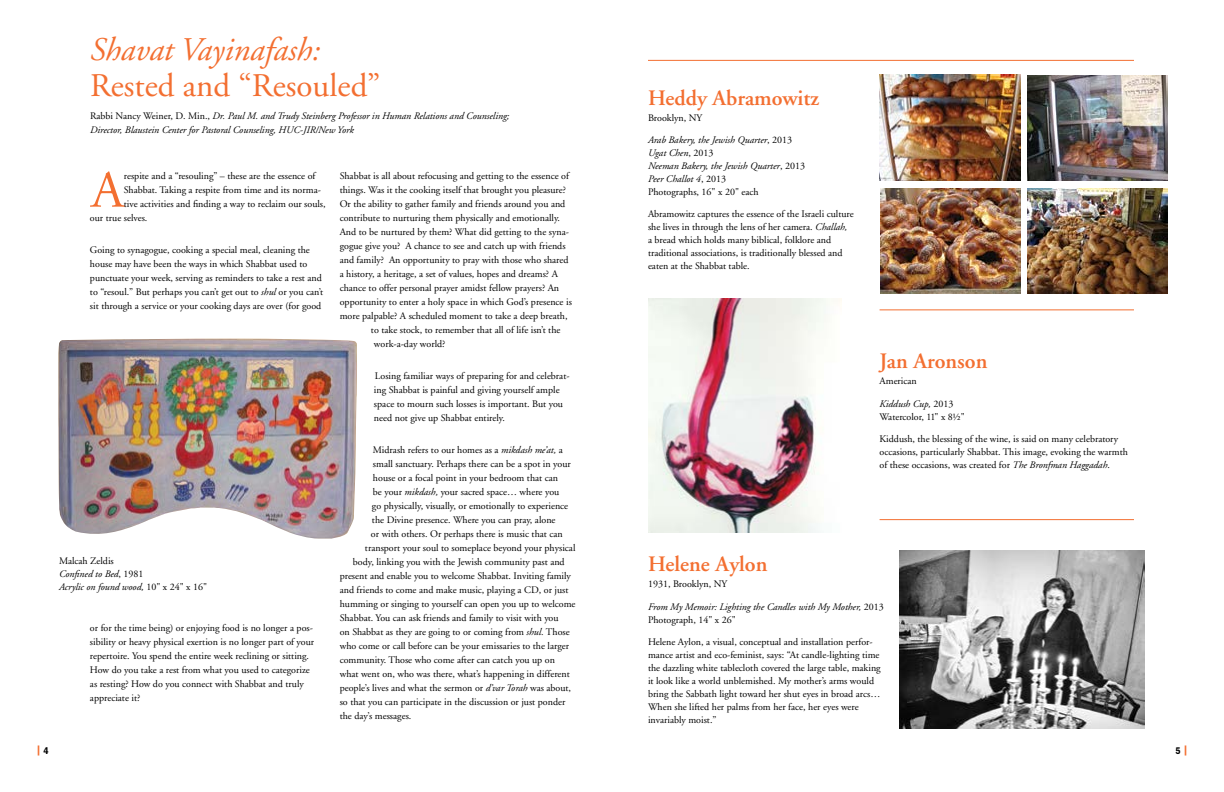
<style>
.page{position:relative;width:1224px;height:792px;background:#fff}
.page>*{position:absolute;margin:0;border:0;box-sizing:border-box;transform-origin:0 0}
.t1{font:52.2px "Adobe Garamond";color:#f36f31}
.t2{font:33px "Adobe Garamond";color:#f36f31}
.t3{font:italic 33px "Adobe Garamond";color:#f36f31}
.t4{font:600 22px "Adobe Garamond";color:#f36f31}
.t5{font:10px/13px "Adobe Garamond";color:#000}
.t6{font:italic 10px/13px "Adobe Garamond";color:#000}
.t7{font:10px "ITC Franklin Gothic Std Dm Cd";color:#f36f31}
.t8{font:10px "ITC Franklin Gothic Std Dm Cd";color:#000}
.s1{font-style:normal}
.s2{font-style:italic}
.s3{color:#000}
.s4{color:#f36f31}
</style>
<div class="page">
<img style="left:58px;top:339px;width:299px;height:200px">
<img style="left:900px;top:551px;width:245px;height:178px">
<img style="left:1028px;top:75px;width:140px;height:105px">
<img style="left:880px;top:75px;width:141px;height:105px">
<img style="left:881px;top:189px;width:140px;height:105px">
<img style="left:1028px;top:189px;width:140px;height:105px">
<hr style="left:880px;top:519px;width:254px;height:1px;background:#f36f31">
<hr style="left:880px;top:310px;width:254px;height:1px;background:#f36f31">
<hr style="left:648px;top:60px;width:486px;height:1px;background:#f36f31">
<img style="left:648px;top:299px;width:194px;height:233px">
<h2 class="t3" style="left:90px;top:32px;width:232px">Shavat Vayinafash:</h2>
<h2 class="t2" style="left:90px;top:68px;width:292px">Rested and “Resouled”</h2>
<p class="t6" style="left:90px;top:109px;width:421px;line-height:14px"><span class="s1">Rabbi Nancy Weiner, D. Min.,</span> Dr. Paul M. and Trudy Steinberg Professor in Human Relations and Counseling;<br>Director, Blaustein Center for Pastoral Counseling, HUC-JIR/New York</p>
<h1 class="t1" style="left:91px;top:162px;width:34px">A</h1>
<p class="t5" style="left:124px;top:169px;width:193px">respite and a “resouling” – these are the essence of</p>
<p class="t5" style="left:340px;top:169px;width:231px">Shabbat is all about refocusing and getting to the essence of</p>
<p class="t5" style="left:340px;top:183px;width:228px">things. Was it the cooking itself that brought you pleasure?</p>
<p class="t5" style="left:340px;top:197px;width:227px">Or the ability to gather family and friends around you and</p>
<p class="t5" style="left:340px;top:211px;width:222px">contribute to nurturing them physically and emotionally.</p>
<p class="t5" style="left:340px;top:225px;width:231px">And to be nurtured by them? What did getting to the syna-</p>
<p class="t5" style="left:340px;top:239px;width:227px">gogue give you? A chance to see and catch up with friends</p>
<p class="t5" style="left:340px;top:253px;width:230px">and family? An opportunity to pray with those who shared</p>
<p class="t5" style="left:340px;top:267px;width:220px">a history, a heritage, a set of values, hopes and dreams? A</p>
<p class="t5" style="left:340px;top:281px;width:221px">chance to offer personal prayer amidst fellow prayers? An</p>
<p class="t5" style="left:340px;top:295px;width:234px">opportunity to enter a holy space in which God’s presence is</p>
<p class="t5" style="left:340px;top:309px;width:229px">more palpable? A scheduled moment to take a deep breath,</p>
<p class="t5" style="left:371px;top:323px;width:191px">to take stock, to remember that all of life isn’t the</p>
<p class="t5" style="left:374px;top:337px;width:73px">work-a-day world?</p>
<p class="t5" style="left:374px;top:369px;width:197px;line-height:14px">Losing familiar ways of preparing for and celebrat&shy;ing Shabbat is painful and giving yourself ample space to mourn such losses is important. But you need not give up Shabbat entirely.</p>
<p class="t5" style="left:373px;top:443px;width:191px">Midrash refers to our homes as a <span class="s2">mikdash me’at,</span> a</p>
<p class="t5" style="left:373px;top:457px;width:199px">small sanctuary. Perhaps there can be a spot in your</p>
<p class="t5" style="left:373px;top:471px;width:187px">house or a focal point in your bedroom that can</p>
<p class="t5" style="left:373px;top:485px;width:188px">be your <span class="s2">mikdash,</span> your sacred space… where you</p>
<p class="t5" style="left:372px;top:499px;width:198px">go physically, visually, or emotionally to experience</p>
<p class="t5" style="left:372px;top:513px;width:185px">the Divine presence. Where you can pray, alone</p>
<p class="t5" style="left:371px;top:527px;width:193px">or with others. Or perhaps there is music that can</p>
<p class="t5" style="left:365px;top:541px;width:212px">transport your soul to someplace beyond your physical</p>
<p class="t5" style="left:353px;top:555px;width:213px">body, linking you with the Jewish community past and</p>
<p class="t5" style="left:340px;top:569px;width:233px">present and enable you to welcome Shabbat. Inviting family</p>
<p class="t5" style="left:340px;top:583px;width:230px">and friends to come and make music, playing a CD, or just</p>
<p class="t5" style="left:340px;top:597px;width:237px">humming or singing to yourself can open you up to welcome</p>
<p class="t5" style="left:340px;top:611px;width:220px">Shabbat. You can ask friends and family to visit with you</p>
<p class="t5" style="left:340px;top:625px;width:231px">on Shabbat as they are going to or coming from <span class="s2">shul.</span> Those</p>
<p class="t5" style="left:340px;top:639px;width:231px">who come or call before can be your emissaries to the larger</p>
<p class="t5" style="left:340px;top:653px;width:217px">community. Those who come after can catch you up on</p>
<p class="t5" style="left:340px;top:667px;width:232px">what went on, who was there, what’s happening in different</p>
<p class="t5" style="left:340px;top:681px;width:233px">people’s lives and what the sermon or <span class="s2">d’var Torah</span> was about,</p>
<p class="t5" style="left:340px;top:695px;width:227px">so that you can participate in the discussion or just ponder</p>
<p class="t5" style="left:340px;top:709px;width:73px">the day’s messages.</p>
<p class="t5" style="left:124px;top:183px;width:199px">Shabbat. Taking a respite from time and its norma-</p>
<p class="t5" style="left:124px;top:197px;width:203px">tive activities and finding a way to reclaim our souls,</p>
<p class="t5" style="left:90px;top:211px;width:59px">our true selves.</p>
<p class="t5" style="left:90px;top:243px;width:235px;line-height:14px">Going to synagogue, cooking a special meal, cleaning the house may have been the ways in which Shabbat used to punctuate your week, serving as reminders to take a rest and to “resoul.” But perhaps you can’t get out to <span class="s2">shul</span> or you can’t sit through a service or your cooking days are over (for good</p>
<p class="t6" style="left:59px;top:555px;width:150px"><span class="s1">Malcah Zeldis<br></span>Confined to Bed<span class="s1">, 1981<br></span>Acrylic on found wood, <span class="s1">10" x 24" x 16"</span></p>
<p class="t5" style="left:90px;top:621px;width:226px;line-height:14px">or for the time being) or enjoying food is no longer a pos&shy;sibility or heavy physical exertion is no longer part of your repertoire. You spend the entire week reclining or sitting.<br>How do you take a rest from what you used to categorize as resting? How do you connect with Shabbat and truly appreciate it?</p>
<h3 class="t4" style="left:648px;top:86px;width:173px">Heddy Abramowitz</h3>
<p class="t5" style="left:648px;top:112px;width:56px">Brooklyn, NY</p>
<p class="t6" style="left:648px;top:134px;width:159px">Arab Bakery, the Jewish Quarter<span class="s1">, 2013<br></span>Ugat Chen<span class="s1">, 2013<br></span>Neeman Bakery, the Jewish Quarter<span class="s1">, 2013<br></span>Peer Challot 4<span class="s1">, 2013<br>Photographs, 16" x 20" each</span></p>
<p class="t5" style="left:648px;top:208px;width:207px">Abramowitz captures the essence of the Israeli culture she lives in through the lens of her camera. <span class="s2">Challah, </span>a bread which holds many biblical, folklore and traditional associations, is traditionally blessed and eaten at the Shabbat table.</p>
<h3 class="t4" style="left:880px;top:349px;width:109px">Jan Aronson</h3>
<p class="t5" style="left:880px;top:374px;width:39px">American</p>
<p class="t5" style="left:880px;top:397px;width:87px"><span class="s2">Kiddush Cup,</span> 2013<br>Watercolor, 11" x 8½"</p>
<p class="t5" style="left:880px;top:432px;width:250px">Kiddush, the blessing of the wine, is said on many celebratory occasions, particularly Shabbat. This image, evoking the warmth of these occasions, was created for <span class="s2">The Bronfman Haggadah</span>.</p>
<h3 class="t4" style="left:648px;top:552px;width:121px">Helene Aylon</h3>
<p class="t5" style="left:648px;top:577px;width:81px">1931, Brooklyn, NY</p>
<p class="t6" style="left:648px;top:601px;width:237px">From My Memoir: Lighting the Candles with My Mother, <span class="s1">2013<br>Photograph, 14" x 26"</span></p>
<p class="t5" style="left:648px;top:635px;width:234px">Helene Aylon, a visual, conceptual and installation perfor&shy;mance artist and eco-feminist, says: “At candle-lighting time the dazzling white tablecloth covered the large table, making it look like a world unblemished. My mother’s arms would bring the Sabbath light toward her shut eyes in broad arcs… When she lifted her palms from her face, her eyes were invariably moist.”</p>
<p class="t7" style="left:36px;top:744px;width:14px">| <span class="s3">4</span></p>
<p class="t8" style="left:1175px;top:745px;width:14px">5 <span class="s4">|</span></p>
</div>
